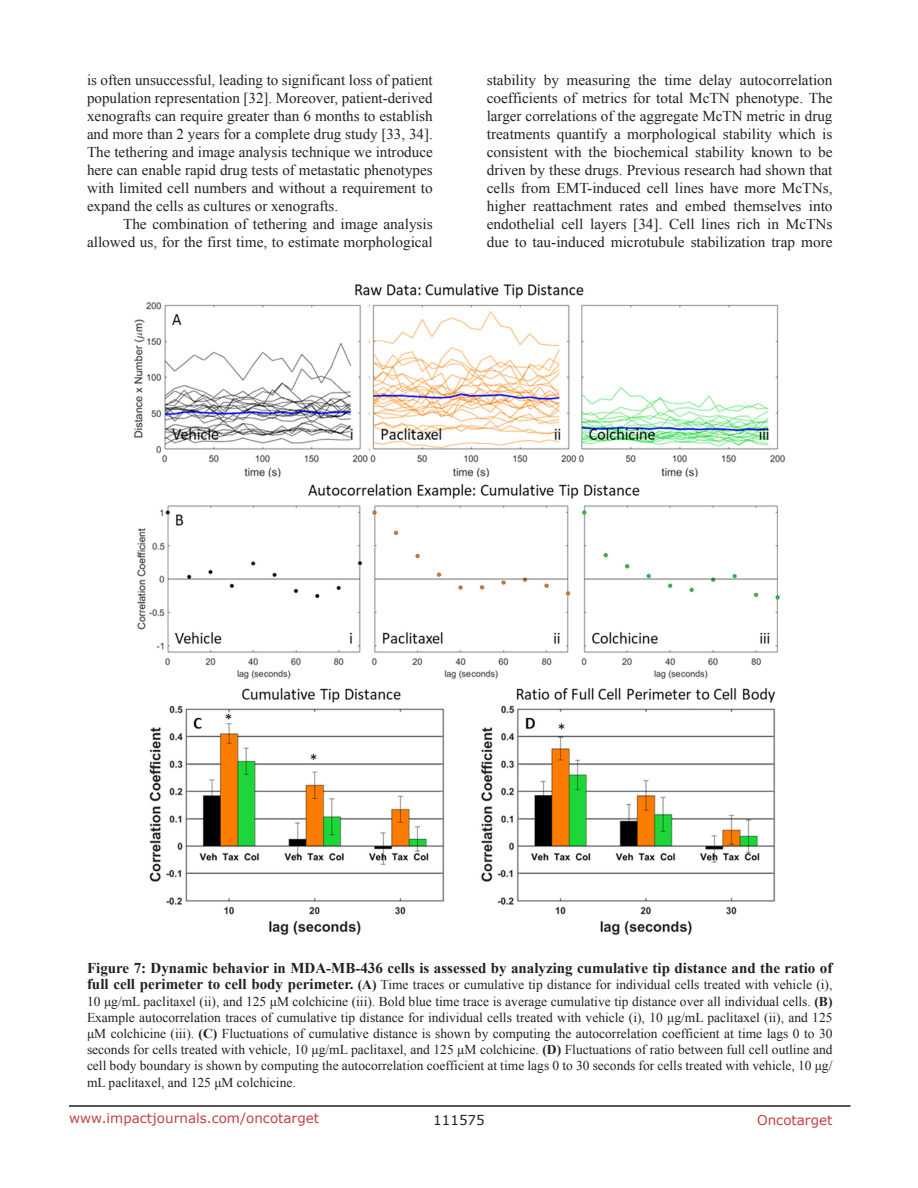
<style>
.page{position:relative;width:918px;height:1188px;background:#fff}
.page>*{position:absolute;margin:0;border:0;box-sizing:border-box;transform-origin:0 0}
.BodyText{font:15px/18px "Times New Roman";color:#231f20;text-align:justify}
.figuretext{font:700 15px "Times New Roman";color:#231f20}
.figuretext-2{font:13.5px/16.2px "Times New Roman";color:#231f20;text-align:justify}
.t1{font:13.5px "Verdana";color:#c24141}
.t2{font:13.5px "Verdana";color:#231f20}
.s1{font-weight:700;font-size:15px}
.s2{font-weight:700}
</style>
<div class="page">
<hr style="left:69px;top:1105px;width:781px;height:2px;background:#231f20">
<img style="left:134px;top:284px;width:652px;height:651px">
<p class="BodyText" style="left:87px;top:71px;width:347px">is often unsuccessful, leading to significant loss of patient population representation [32]. Moreover, patient-derived xenografts can require greater than 6 months to establish and more than 2 years for a complete drug study [33, 34].<br>The tethering and image analysis technique we introduce here can enable rapid drug tests of metastatic phenotypes with limited cell numbers and without a requirement to expand the cells as cultures or xenografts.</p>
<p class="BodyText" style="left:87px;top:215px;width:347px;text-align:right">The combination of tethering and image analysis allowed us, for the first time, to estimate morphological</p>
<p class="BodyText" style="left:487px;top:71px;width:347px">stability by measuring the time delay autocorrelation coefficients of metrics for total McTN phenotype. The larger correlations of the aggregate McTN metric in drug treatments quantify a morphological stability which is consistent with the biochemical stability known to be driven by these drugs. Previous research had shown that cells from EMT-induced cell lines have more McTNs, higher reattachment rates and embed themselves into endothelial cell layers [34]. Cell lines rich in McTNs due to tau-induced microtubule stabilization trap more</p>
<p class="figuretext" style="left:87px;top:957px;width:747px">Figure 7: Dynamic behavior in MDA-MB-436 cells is assessed by analyzing cumulative tip distance and the ratio of</p>
<p class="figuretext-2" style="left:87px;top:976px;width:747px"><span class="s1">full cell perimeter to cell body perimeter.</span> <span class="s2">(A)</span> Time traces or cumulative tip distance for individual cells treated with vehicle (i), 10 μg/mL paclitaxel (ii), and 125 μM colchicine (iii). Bold blue time trace is average cumulative tip distance over all individual cells. <span class="s2">(B)<br></span>Example autocorrelation traces of cumulative tip distance for individual cells treated with vehicle (i), 10 μg/mL paclitaxel (ii), and 125 μM colchicine (iii). <span class="s2">(C)</span> Fluctuations of cumulative distance is shown by computing the autocorrelation coefficient at time lags 0 to 30 seconds for cells treated with vehicle, 10 μg/mL paclitaxel, and 125 μM colchicine. <span class="s2">(D)</span> Fluctuations of ratio between full cell outline and cell body boundary is shown by computing the autocorrelation coefficient at time lags 0 to 30 seconds for cells treated with vehicle, 10 μg/ mL paclitaxel, and 125 μM colchicine.</p>
<p class="t1" style="left:69px;top:1109px;width:252px">www.impactjournals.com/oncotarget</p>
<p class="t2" style="left:433px;top:1111px;width:53px">111575</p>
<p class="t1" style="left:757px;top:1111px;width:77px">Oncotarget</p>
</div>
